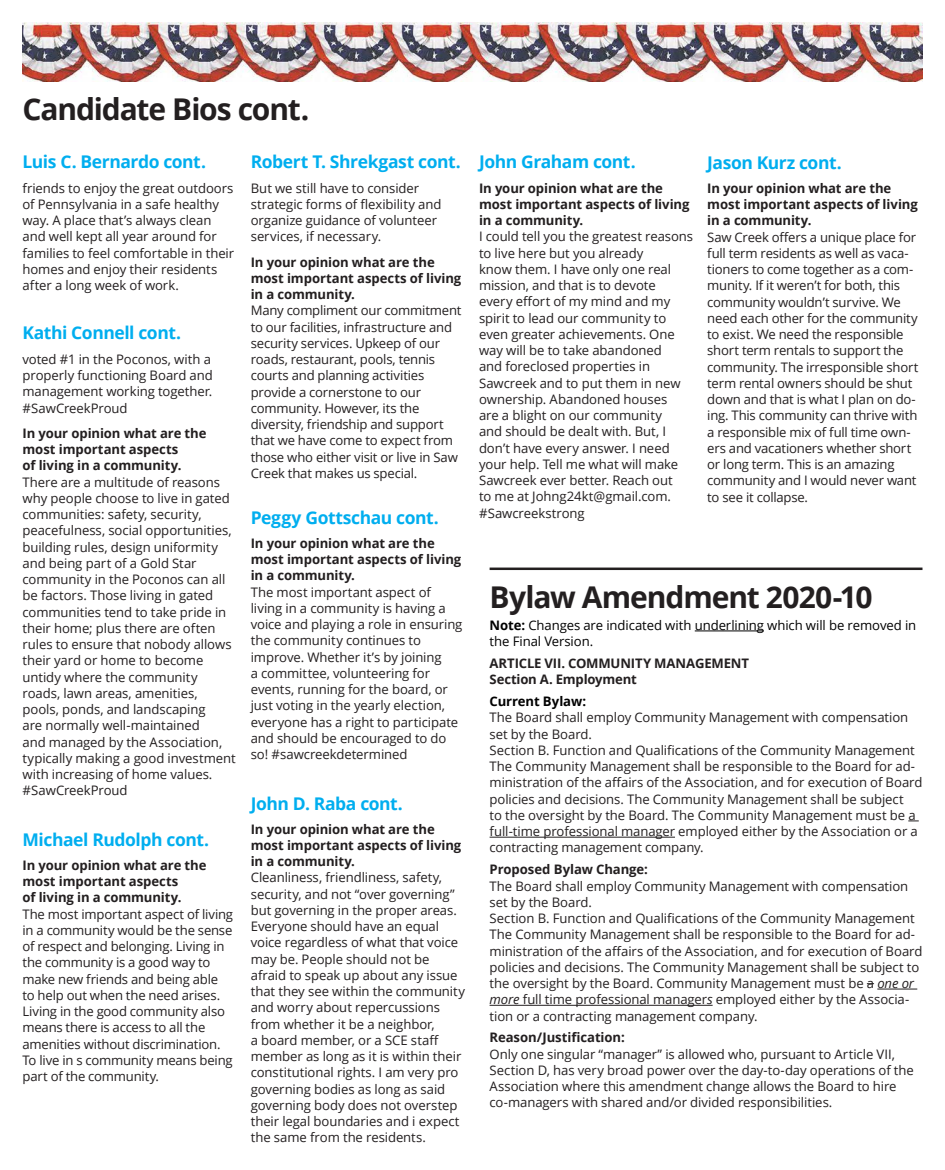
<style>
.page{position:relative;width:945px;height:1170px;background:#fff}
.page>*{position:absolute;margin:0;border:0;box-sizing:border-box;transform-origin:0 0}
.t1{font:700 30px "Open Sans";letter-spacing:-.035em;color:#231f20}
.t2{font:700 17.5px "Open Sans";letter-spacing:-.025em;color:#00aeef}
.t3{font:13.12px/16.2px "Open Sans";letter-spacing:-.01em;color:#231f20}
.t4{font:700 13.12px/16.2px "Open Sans";letter-spacing:-.005em;color:#231f20}
.t5{font:13.12px/16.2px "Open Sans";letter-spacing:-.01em;color:#000}
.t6{font:700 13.12px "Open Sans";letter-spacing:-.01em;color:#000}
.s1{font-weight:700}
.s2{font-style:italic}
</style>
<div class="page">
<img style="left:22px;top:22px;width:900px;height:59px">
<hr style="left:695px;top:631px;width:69px;height:1px;background:#000">
<hr style="left:490px;top:837px;width:185px;height:1px;background:#231f20">
<hr style="left:877px;top:989px;width:40px;height:1px;background:#231f20">
<hr style="left:490px;top:1005px;width:223px;height:1px;background:#231f20">
<hr style="left:490px;top:568px;width:432px;height:2px;background:#231f20">
<h1 class="t1" style="left:22px;top:88px;width:288px">Candidate Bios cont.</h1>
<h2 class="t2" style="left:22px;top:149px;width:185px">Luis C. Bernardo cont.</h2>
<p class="t3" style="left:22px;top:179px;width:213px">friends to enjoy the great outdoors of Pennsylvania in a safe healthy way. A place that’s always clean and well kept all year around for families to feel comfortable in their homes and enjoy their residents after a long week of work.</p>
<h2 class="t2" style="left:22px;top:321px;width:160px">Kathi Connell cont.</h2>
<p class="t3" style="left:22px;top:351px;width:192px">voted #1 in the Poconos, with a properly functioning Board and management working together. #SawCreekProud</p>
<p class="t4" style="left:22px;top:425px;width:186px">In your opinion what are the most important aspects<br>of living in a community.</p>
<p class="t3" style="left:22px;top:473px;width:215px">There are a multitude of reasons why people choose to live in gated communities: safety, security, peacefulness, social opportunities, building rules, design uniformity and being part of a Gold Star community in the Poconos can all be factors. Those living in gated communities tend to take pride in their home; plus there are often rules to ensure that nobody allows their yard or home to become untidy where the community roads, lawn areas, amenities, pools, ponds, and landscaping<br>are normally well-maintained<br>and managed by the Association, typically making a good investment with increasing of home values. #SawCreekProud</p>
<h2 class="t2" style="left:22px;top:827px;width:188px">Michael Rudolph cont.</h2>
<p class="t4" style="left:22px;top:857px;width:186px">In your opinion what are the most important aspects<br>of living in a community.</p>
<p class="t3" style="left:22px;top:905px;width:212px">The most important aspect of living in a community would be the sense of respect and belonging. Living in the community is a good way to make new friends and being able to help out when the need arises.<br>Living in the good community also means there is access to all the amenities without discrimination.<br>To live in s community means being part of the community.</p>
<h2 class="t2" style="left:251px;top:149px;width:212px">Robert T. Shrekgast cont.</h2>
<p class="t3" style="left:251px;top:179px;width:192px">But we still have to consider strategic forms of flexibility and organize guidance of volunteer services, if necessary.</p>
<p class="t4" style="left:251px;top:253px;width:212px">In your opinion what are the most important aspects of living in a community.</p>
<p class="t3" style="left:251px;top:302px;width:212px">Many compliment our commitment to our facilities, infrastructure and security services. Upkeep of our roads, restaurant, pools, tennis courts and planning activities provide a cornerstone to our community. However, its the diversity, friendship and support that we have come to expect from those who either visit or live in Saw<br>Creek that makes us special.</p>
<h2 class="t2" style="left:251px;top:505px;width:190px">Peggy Gottschau cont.</h2>
<p class="t4" style="left:251px;top:535px;width:212px">In your opinion what are the most important aspects of living in a community.</p>
<p class="t3" style="left:251px;top:583px;width:213px">The most important aspect of living in a community is having a voice and playing a role in ensuring the community continues to improve. Whether it’s by joining<br>a committee, volunteering for events, running for the board, or just voting in the yearly election, everyone has a right to participate and should be encouraged to do so! #sawcreekdetermined</p>
<h2 class="t2" style="left:251px;top:791px;width:154px">John D. Raba cont.</h2>
<p class="t4" style="left:251px;top:821px;width:212px">In your opinion what are the most important aspects of living in a community.</p>
<p class="t3" style="left:251px;top:869px;width:216px">Cleanliness, friendliness, safety, security, and not “over governing” but governing in the proper areas.<br>Everyone should have an equal voice regardless of what that voice may be. People should not be afraid to speak up about any issue that they see within the community and worry about repercussions from whether it be a neighbor,<br>a board member, or a SCE staff member as long as it is within their constitutional rights. I am very pro governing bodies as long as said governing body does not overstep their legal boundaries and i expect the same from the residents.</p>
<h2 class="t2" style="left:479px;top:149px;width:158px">John Graham cont.</h2>
<p class="t4" style="left:479px;top:179px;width:212px">In your opinion what are the most important aspects of living in a community.</p>
<p class="t3" style="left:479px;top:228px;width:216px">I could tell you the greatest reasons to live here but you already<br>know them. I have only one real mission, and that is to devote<br>every effort of my mind and my spirit to lead our community to even greater achievements. One way will be to take abandoned<br>and foreclosed properties in<br>Sawcreek and to put them in new ownership. Abandoned houses<br>are a blight on our community<br>and should be dealt with. But, I don’t have every answer. I need your help. Tell me what will make<br>Sawcreek ever better. Reach out<br>to me at Johng24kt@gmail.com. #Sawcreekstrong</p>
<h2 class="t2" style="left:707px;top:150px;width:136px">Jason Kurz cont.</h2>
<p class="t4" style="left:707px;top:180px;width:212px">In your opinion what are the most important aspects of living in a community.</p>
<p class="t3" style="left:707px;top:228px;width:213px">Saw Creek offers a unique place for full term residents as well as vaca&shy;tioners to come together as a com&shy;munity. If it weren’t for both, this community wouldn’t survive. We need each other for the community to exist. We need the responsible short term rentals to support the community. The irresponsible short term rental owners should be shut down and that is what I plan on do&shy;ing. This community can thrive with a responsible mix of full time own&shy;ers and vacationers whether short or long term. This is an amazing community and I would never want to see it collapse.</p>
<h1 class="t1" style="left:490px;top:576px;width:384px">Bylaw Amendment 2020-10</h1>
<p class="t5" style="left:490px;top:617px;width:428px"><span class="s1">Note:</span> Changes are indicated with underlining which will be removed in the Final Version.</p>
<p class="t4" style="left:490px;top:655px;width:261px">ARTICLE VII. COMMUNITY MANAGEMENT<br>Section A. Employment</p>
<p class="t6" style="left:490px;top:692px;width:98px">Current Bylaw:</p>
<p class="t3" style="left:490px;top:709px;width:434px">The Board shall employ Community Management with compensation set by the Board.<br>Section B. Function and Qualifications of the Community Management The Community Management shall be responsible to the Board for ad&shy;ministration of the affairs of the Association, and for execution of Board policies and decisions. The Community Management shall be subject<br>to the oversight by the Board. The Community Management must be a full-time professional manager employed either by the Association or a contracting management company.</p>
<p class="t4" style="left:490px;top:861px;width:160px">Proposed Bylaw Change:</p>
<p class="t3" style="left:490px;top:877px;width:434px">The Board shall employ Community Management with compensation set by the Board.<br>Section B. Function and Qualifications of the Community Management The Community Management shall be responsible to the Board for ad&shy;ministration of the affairs of the Association, and for execution of Board policies and decisions. The Community Management shall be subject to the oversight by the Board. Community Management must be a <span class="s2">one or more</span> full time professional manager<span class="s2">s</span> employed either by the Associa&shy;tion or a contracting management company.</p>
<p class="t4" style="left:490px;top:1029px;width:137px">Reason/Justification:</p>
<p class="t3" style="left:490px;top:1045px;width:426px">Only one singular “manager” is allowed who, pursuant to Article VII, Section D, has very broad power over the day-to-day operations of the Association where this amendment change allows the Board to hire co-managers with shared and/or divided responsibilities.</p>
</div>
